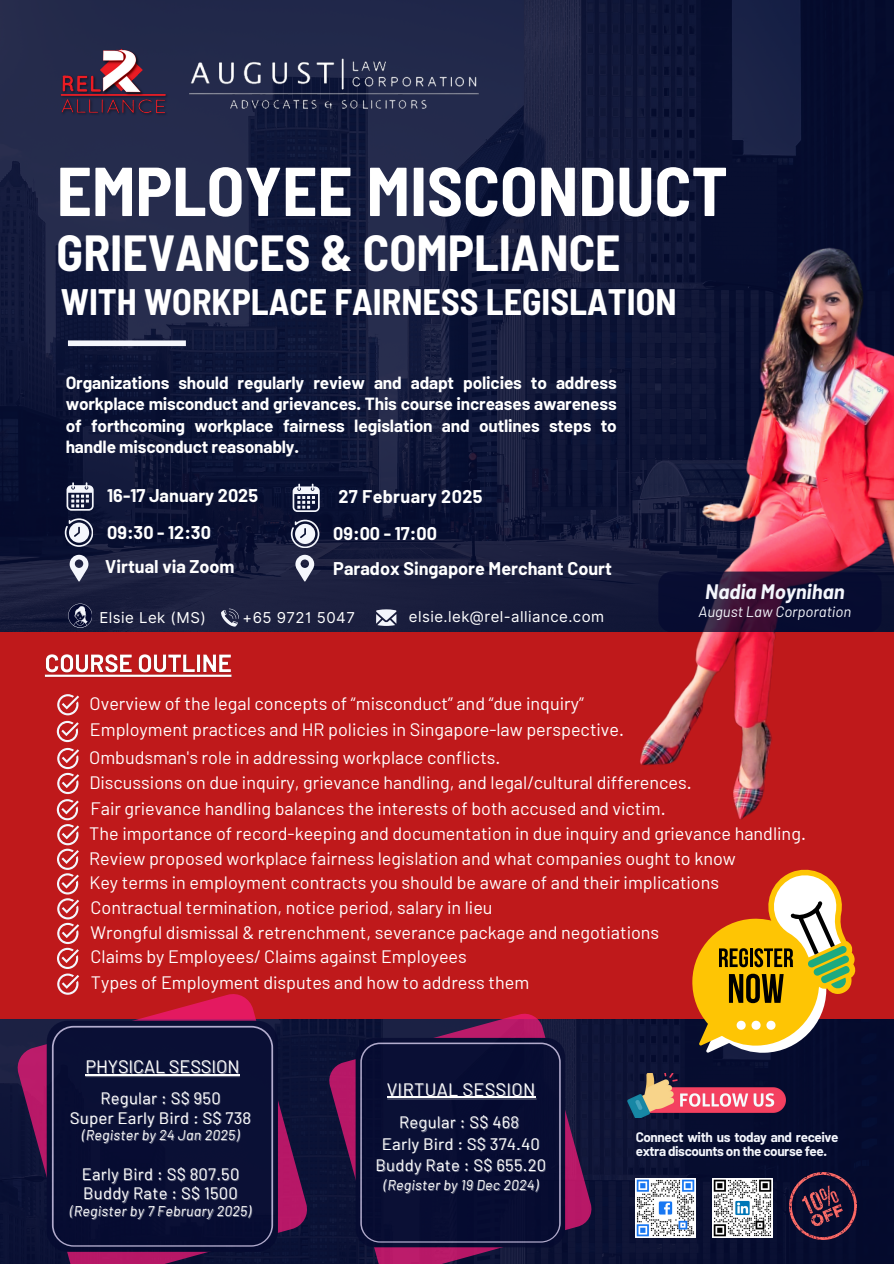
<style>
.page{position:relative;width:894px;height:1264px;background:#fff}
.page>*{position:absolute;margin:0;border:0;box-sizing:border-box;transform-origin:0 0}
.t1{font:700 semi-condensed 69px "Barlow";color:#fff}
.t2{font:700 semi-condensed 49.5px "Barlow";color:#fff}
.t3{font:700 semi-condensed 36px "Barlow";color:#fff}
.t4{font:italic 700 20.4px "Barlow";color:#f4f6fc}
.t5{font:18px "Barlow";color:#fffefe}
.t6{font:700 18px "Barlow";color:#fff}
.t7{font:18px "Barlow";color:#fff}
.t8{font:18px "Barlow";letter-spacing:.02em;color:#fff}
.t9{font:700 18px "Barlow";letter-spacing:.02em;color:#fff}
.t10{font:700 17.25px/21.3px "Barlow";letter-spacing:-.01em;color:#fff;text-align:justify}
.t11{font:16.5px "Barlow";letter-spacing:.02em;color:#fff}
.t12{font:15px "Inter";letter-spacing:.03em;color:#fff}
.t13{font:italic 15px "Barlow";color:#f4f6fc}
.t14{font:italic 14.25px "Barlow";letter-spacing:.02em;color:#fff}
.t15{font:700 13.5px/14.5px "Barlow";letter-spacing:-.03em;color:#f4f6fc}
</style>
<div class="page">
<img style="left:0;top:0;width:893px;height:1263px">
<hr style="left:85px;top:1074px;width:154px;height:1px;background:#fff">
<svg style="left:327px;top:1011px;width:265px;height:252px;background:#4e1743"></svg>
<div style="left:355px;top:1037px;width:210px;height:210px;background:#050a30;border-radius:19px"></div>
<svg style="left:360px;top:1042px;width:200px;height:200px"></svg>
<hr style="left:386px;top:1096px;width:149px;height:1px;background:#fff">
<img style="left:45px;top:46px;width:125px;height:76px">
<svg style="left:66px;top:482px;width:27px;height:28px"></svg>
<svg style="left:65px;top:518px;width:28px;height:28px"></svg>
<svg style="left:70px;top:555px;width:18px;height:27px"></svg>
<svg style="left:292px;top:483px;width:27px;height:29px"></svg>
<svg style="left:291px;top:519px;width:28px;height:29px"></svg>
<svg style="left:295px;top:555px;width:19px;height:27px"></svg>
<svg style="left:68px;top:603px;width:24px;height:24px"></svg>
<svg style="left:221px;top:608px;width:18px;height:18px"></svg>
<svg style="left:376px;top:609px;width:20px;height:17px"></svg>
<svg style="left:57px;top:721px;width:22px;height:21px"></svg>
<svg style="left:57px;top:694px;width:22px;height:21px"></svg>
<svg style="left:57px;top:748px;width:22px;height:246px"></svg>
<img style="left:42px;top:648px;width:193px;height:32px">
<img style="left:190px;top:54px;width:288px;height:57px">
<img style="left:627px;top:1073px;width:157px;height:44px">
<img style="left:789px;top:1172px;width:67px;height:66px">
<img style="left:635px;top:1178px;width:60px;height:59px">
<img style="left:712px;top:1178px;width:60px;height:59px">
<svg style="left:691px;top:865px;width:165px;height:188px;background:#c08137"></svg>
<p class="t1" style="left:57px;top:147px;width:672px">EMPLOYEE MISCONDUCT</p>
<p class="t2" style="left:57px;top:222px;width:565px">GRIEVANCES &amp; COMPLIANCE</p>
<p class="t3" style="left:61px;top:279px;width:617px">WITH WORKPLACE FAIRNESS LEGISLATION</p>
<p class="t10" style="left:66px;top:371px;width:552px">Organizations should regularly review and adapt policies to address workplace misconduct and grievances. This course increases awareness of forthcoming workplace fairness legislation and outlines steps to handle misconduct reasonably.</p>
<p class="t6" style="left:107px;top:484px;width:152px">16-17 January 2025</p>
<p class="t6" style="left:107px;top:521px;width:105px">09:30 - 12:30</p>
<p class="t6" style="left:105px;top:555px;width:131px">Virtual via Zoom</p>
<p class="t9" style="left:338px;top:485px;width:145px">27 February 2025</p>
<p class="t6" style="left:333px;top:522px;width:105px">09:00 - 17:00</p>
<p class="t6" style="left:333px;top:556px;width:280px">Paradox Singapore Merchant Court</p>
<p class="t12" style="left:99px;top:608px;width:108px">Elsie Lek (MS)</p>
<p class="t12" style="left:242px;top:609px;width:114px">+65 9721 5047</p>
<p class="t12" style="left:409px;top:607px;width:197px">elsie.lek@rel-alliance.com</p>
<p class="t4" style="left:705px;top:578px;width:141px">Nadia Moynihan</p>
<h1 class="t13" style="left:698px;top:602px;width:154px">August Law Corporation</h1>
<p class="t5" style="left:90px;top:692px;width:495px">Overview of the legal concepts of “misconduct” and “due inquiry”</p>
<p class="t5" style="left:90px;top:718px;width:535px">Employment practices and HR policies in Singapore-law perspective.</p>
<p class="t5" style="left:89px;top:745px;width:412px">Ombudsman's role in addressing workplace conflicts.</p>
<p class="t5" style="left:89px;top:770px;width:604px">Discussions on due inquiry, grievance handling, and legal/cultural differences.</p>
<p class="t5" style="left:90px;top:797px;width:576px">Fair grievance handling balances the interests of both accused and victim.</p>
<p class="t5" style="left:89px;top:822px;width:718px">The importance of record-keeping and documentation in due inquiry and grievance handling.</p>
<p class="t5" style="left:89px;top:846px;width:648px">Review proposed workplace fairness legislation and what companies ought to know</p>
<p class="t5" style="left:89px;top:871px;width:631px">Key terms in employment contracts you should be aware of and their implications</p>
<p class="t5" style="left:90px;top:896px;width:403px">Contractual termination, notice period, salary in lieu</p>
<p class="t5" style="left:90px;top:921px;width:570px">Wrongful dismissal &amp; retrenchment, severance package and negotiations</p>
<p class="t5" style="left:90px;top:944px;width:378px">Claims by Employees/ Claims against Employees</p>
<p class="t5" style="left:91px;top:970px;width:440px">Types of Employment disputes and how to address them</p>
<p class="t7" style="left:85px;top:1055px;width:156px">PHYSICAL SESSION</p>
<h2 class="t11" style="left:100px;top:1087px;width:122px">Regular : S$ 950</h2>
<h3 class="t11" style="left:70px;top:1106px;width:183px">Super Early Bird : S$ 738</h3>
<p class="t14" style="left:82px;top:1126px;width:159px">(Register by 24 Jan 2025)</p>
<p class="t11" style="left:82px;top:1163px;width:159px">Early Bird : S$ 807.50</p>
<p class="t11" style="left:83px;top:1182px;width:156px">Buddy Rate : S$ 1500</p>
<p class="t14" style="left:70px;top:1201px;width:183px">(Register by 7 February 2025)</p>
<p class="t8" style="left:386px;top:1077px;width:150px">VIRTUAL SESSION</p>
<h6 class="t11" style="left:399px;top:1111px;width:122px">Regular : S$ 468</h6>
<p class="t11" style="left:382px;top:1132px;width:159px">Early Bird : S$ 374.40</p>
<p class="t11" style="left:375px;top:1154px;width:172px">Buddy Rate : S$ 655.20</p>
<p class="t14" style="left:383px;top:1175px;width:156px">(Register by 19 Dec 2024)</p>
<p class="t15" style="left:635px;top:1128px;width:204px">Connect with us today and receive extra discounts on the course fee.</p>
</div>
